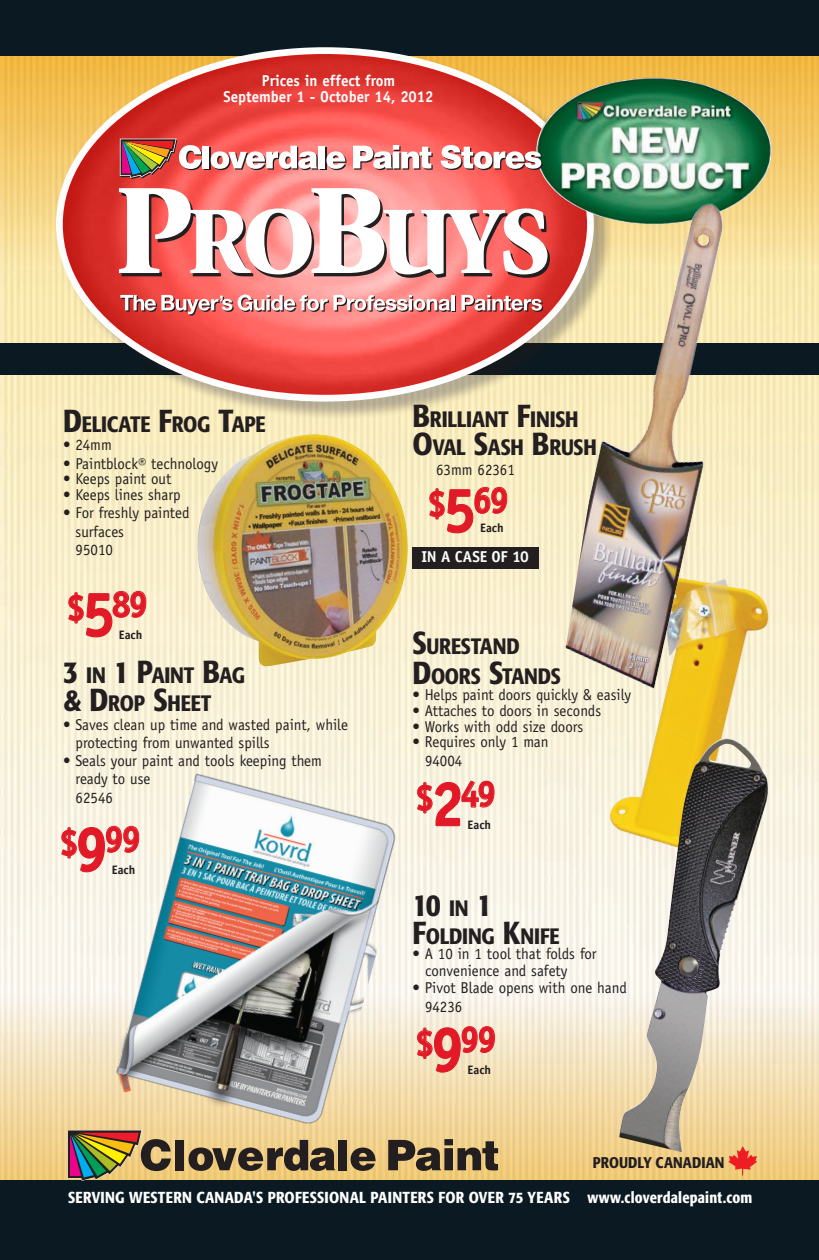
<style>
.page{position:relative;width:819px;height:1260px;background:#fff}
.page>*{position:absolute;margin:0;border:0;box-sizing:border-box;transform-origin:0 0}
.t1{font:700 36.75px "Officina Sans";letter-spacing:-.06em;color:#e21926;scale:.95 1}
.t2{font:500 condensed 31.5px "Formata";color:#231f20}
.t3{font:500 condensed 22.05px/28px "Formata";letter-spacing:-.01em;color:#231f20}
.t4{font:15.75px/18.2px "Officina Sans";color:#231f20;scale:.95 1}
.t5{font:500 condensed 15.75px "Formata";letter-spacing:.015em;color:#fff}
.t6{font:700 15.75px/16.4px "Officina Sans";color:#fff;text-align:center;scale:.95 1}
.t7{font:700 15.75px "Officina Sans";letter-spacing:-.015em;color:#fefefe}
.t8{font:500 condensed 15.4px "Formata";letter-spacing:.01em;color:#231f20}
.t9{font:700 12.25px "Officina Sans";color:#231f20}
.s1{font-size:31.5px}
.s2{font-size:63px}
.s3{font-size:22.05px}
</style>
<div class="page">
<img style="left:0;top:265px;width:819px;height:730px">
<svg style="left:0;top:55px;width:819px;height:210px;background:#f1c96c"></svg>
<div style="left:0;top:0;width:819px;height:55px;background:#0b1a22"></div>
<svg style="left:0;top:995px;width:819px;height:186px;background:#f0d9aa"></svg>
<div style="left:0;top:344px;width:819px;height:31px;background:#0b1a22"></div>
<div style="left:0;top:1181px;width:819px;height:79px;background:#0b1a22"></div>
<div style="left:61px;top:53px;width:548px;height:364px;background:#231f20;opacity:.3"></div>
<svg style="left:59px;top:51px;width:531px;height:347px;background:#e9514e"></svg>
<svg style="left:728px;top:1152px;width:29px;height:24px"></svg>
<div style="left:176px;top:1140px;width:8px;height:30px;background:#231f20"></div>
<svg style="left:189px;top:1154px;width:146px;height:17px;background:#6b5c41"></svg>
<div style="left:339px;top:1140px;width:8px;height:30px;background:#231f20"></div>
<svg style="left:351px;top:1154px;width:25px;height:17px"></svg>
<svg style="left:388px;top:1139px;width:110px;height:32px;background:#83714f"></svg>
<svg style="left:67px;top:1130px;width:104px;height:51px;background:#8b835f"></svg>
<svg style="left:429px;top:487px;width:79px;height:47px;background:#f4ceaf"></svg>
<div style="left:412px;top:547px;width:127px;height:21px;background:#231f20"></div>
<img style="left:81px;top:753px;width:332px;height:401px">
<svg style="left:68px;top:591px;width:78px;height:50px;background:#f5d0b8"></svg>
<svg style="left:61px;top:826px;width:78px;height:47px;background:#f4d1c7"></svg>
<svg style="left:417px;top:1026px;width:78px;height:47px;background:#f0c6ae"></svg>
<svg style="left:417px;top:781px;width:78px;height:46px;background:#f4d2c5"></svg>
<img style="left:589px;top:548px;width:199px;height:330px">
<img style="left:619px;top:738px;width:149px;height:414px">
<img style="left:197px;top:434px;width:211px;height:233px">
<img style="left:536px;top:78px;width:236px;height:146px">
<img style="left:561px;top:190px;width:194px;height:507px">
<div style="left:204px;top:147px;width:6px;height:23px;background:#fff"></div>
<div style="left:320px;top:147px;width:6px;height:23px;background:#fff"></div>
<hr style="left:453px;top:296px;width:3px;height:16px;background:#231f20">
<svg style="left:120px;top:295px;width:331px;height:21px"></svg>
<hr style="left:451px;top:295px;width:3px;height:15px;background:#fff">
<svg style="left:461px;top:295px;width:82px;height:17px"></svg>
<svg style="left:119px;top:188px;width:431px;height:90px"></svg>
<svg style="left:119px;top:137px;width:84px;height:44px;background:#b96e58"></svg>
<div style="left:203px;top:146px;width:6px;height:22px;background:#fff"></div>
<svg style="left:211px;top:146px;width:108px;height:24px"></svg>
<div style="left:319px;top:146px;width:6px;height:22px;background:#fff"></div>
<svg style="left:326px;top:151px;width:21px;height:19px"></svg>
<svg style="left:353px;top:145px;width:80px;height:25px"></svg>
<svg style="left:441px;top:145px;width:102px;height:25px"></svg>
<p class="t6" style="left:224px;top:72px;width:223px">Prices in effect from<br>September 1 - October 14, 2012</p>
<h3 class="t3" style="left:63px;top:410px;width:204px"><span class="s1">D</span>ELICATE <span class="s1">F</span>ROG <span class="s1">T</span>APE</h3>
<p class="t4" style="left:63px;top:436px;width:53px">• 24mm</p>
<p class="t4" style="left:63px;top:454px;width:165px">• Paintblock® technology</p>
<p class="t4" style="left:63px;top:470px;width:116px">• Keeps paint out</p>
<p class="t4" style="left:63px;top:486px;width:125px">• Keeps lines sharp</p>
<p class="t4" style="left:76px;top:504px;width:122px;text-indent:-13px">• For freshly painted surfaces<br>95010</p>
<h1 class="t1" style="left:66px;top:581px;width:88px">$<span class="s2">5</span>89</h1>
<p class="t9" style="left:119px;top:627px;width:25px">Each</p>
<h3 class="t3" style="left:63px;top:662px;width:184px"><span class="s1">3</span> IN <span class="s1">1 P</span>AINT <span class="s1">B</span>AG <span class="s1">&amp; D</span>ROP <span class="s1">S</span>HEET</h3>
<p class="t4" style="left:76px;top:715px;width:288px;text-indent:-13px">• Saves clean up time and wasted paint, while protecting from unwanted spills</p>
<p class="t4" style="left:76px;top:752px;width:261px;text-indent:-13px">• Seals your paint and tools keeping them ready to use<br>62546</p>
<h1 class="t1" style="left:59px;top:816px;width:88px">$<span class="s2">9</span>99</h1>
<p class="t9" style="left:112px;top:862px;width:25px">Each</p>
<h3 class="t3" style="left:412px;top:405px;width:186px"><span class="s1">B</span>RILLIANT <span class="s1">F</span>INISH<br><span class="s1">O</span>VAL <span class="s1">S</span>ASH <span class="s1">B</span>RUSH</h3>
<p class="t4" style="left:436px;top:461px;width:85px">63mm 62361</p>
<h1 class="t1" style="left:427px;top:477px;width:88px">$<span class="s2">5</span>69</h1>
<p class="t9" style="left:480px;top:520px;width:25px">Each</p>
<p class="t7" style="left:421px;top:547px;width:109px">IN A CASE OF 10</p>
<h3 class="t3" style="left:412px;top:631px;width:150px;line-height:30.4px"><span class="s1">S</span>URESTAND<br><span class="s1">D</span>OORS <span class="s1">S</span>TANDS</h3>
<p class="t4" style="left:412px;top:686px;width:232px">• Helps paint doors quickly &amp; easily</p>
<p class="t4" style="left:412px;top:702px;width:200px">• Attaches to doors in seconds</p>
<p class="t4" style="left:412px;top:717px;width:182px">• Works with odd size doors</p>
<p class="t4" style="left:425px;top:733px;width:132px;text-indent:-13px">• Requires only 1 man<br>94004</p>
<h1 class="t1" style="left:415px;top:771px;width:87px">$<span class="s2">2</span>49</h1>
<p class="t9" style="left:468px;top:817px;width:25px">Each</p>
<h2 class="t2" style="left:412px;top:885px;width:81px">10 <span class="s3">IN</span> 1</h2>
<h3 class="t3" style="left:412px;top:922px;width:149px"><span class="s1">F</span>OLDING <span class="s1">K</span>NIFE</h3>
<p class="t4" style="left:425px;top:946px;width:182px;line-height:16.4px;text-indent:-13px">• A 10 in 1 tool that folds for convenience and safety</p>
<p class="t4" style="left:425px;top:979px;width:214px;text-indent:-13px">• Pivot Blade opens with one hand<br>94236</p>
<h1 class="t1" style="left:415px;top:1016px;width:88px">$<span class="s2">9</span>99</h1>
<p class="t9" style="left:468px;top:1062px;width:25px">Each</p>
<p class="t8" style="left:593px;top:1154px;width:133px">PROUDLY CANADIAN</p>
<p class="t5" style="left:68px;top:1188px;width:686px">SERVING WESTERN CANADA'S PROFESSIONAL PAINTERS FOR OVER 75 YEARS www.cloverdalepaint.com</p>
</div>
